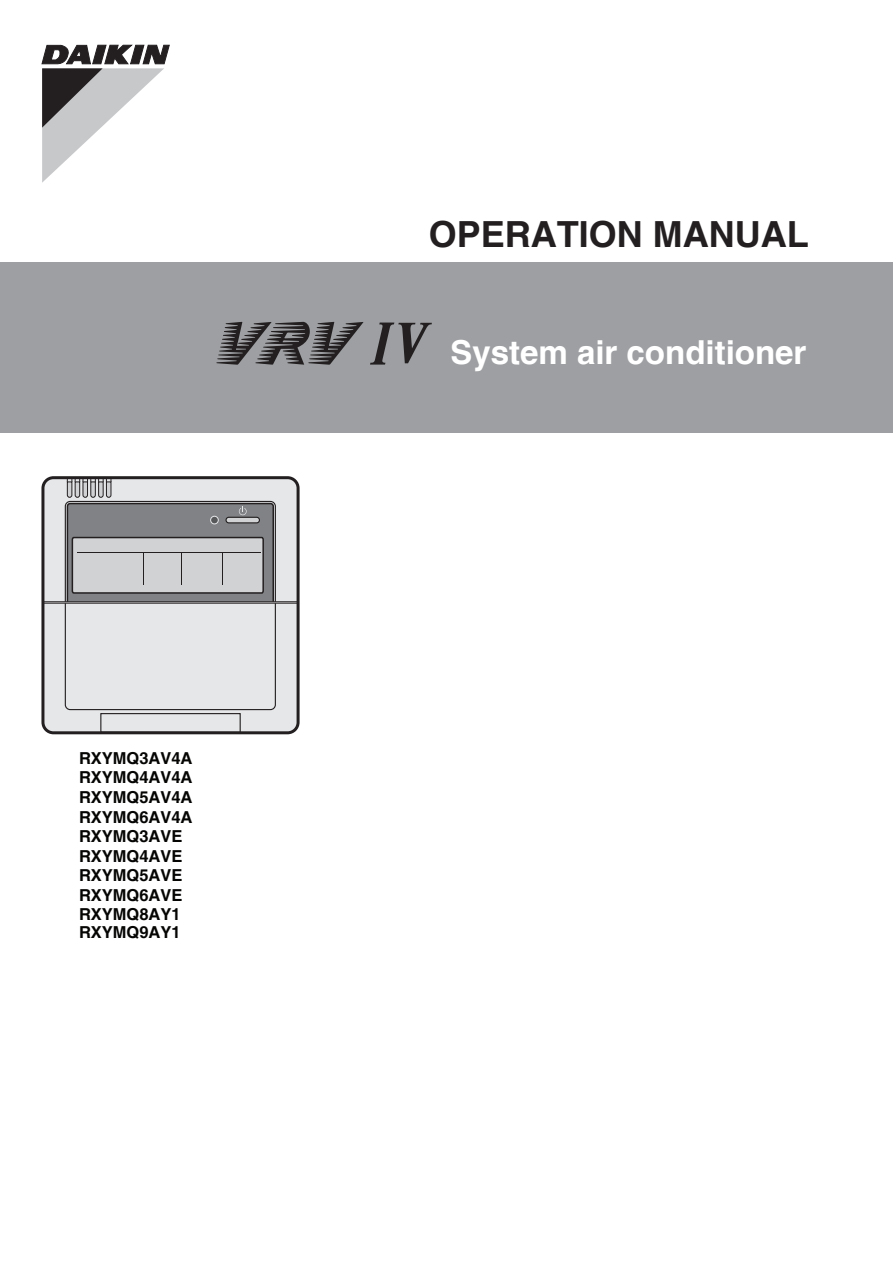
<style>
.page{position:relative;width:893px;height:1263px;background:#fff}
.page>*{position:absolute;margin:0;border:0;box-sizing:border-box;transform-origin:0 0}
.t1{font:700 36px "Helvetica";color:#231f20}
.t2{font:700 33px "Helvetica";color:#fff}
.t3{font:700 16.5px/19.8px "Helvetica";color:#050504}
</style>
<div class="page">
<svg style="left:42px;top:45px;width:127px;height:138px"></svg>
<div style="left:0;top:262px;width:893px;height:171px;background:#9d9fa2"></div>
<svg style="left:216px;top:322px;width:148px;height:43px"></svg>
<div style="left:43px;top:478px;width:255px;height:255px;background:#e6e7e9;border-radius:10px"></div>
<div style="left:41px;top:476px;width:259px;height:258px;border:3px solid #231f20;border-radius:10px"></div>
<hr style="left:43px;top:601px;width:255px;height:1px;background:#231f20">
<svg style="left:66px;top:478px;width:209px;height:20px"></svg>
<svg style="left:64px;top:500px;width:212px;height:233px"></svg>
<hr style="left:222px;top:553px;width:1px;height:31px;background:#231f20">
<hr style="left:42px;top:603px;width:255px;height:1px;background:#231f20">
<svg style="left:370px;top:322px;width:62px;height:43px"></svg>
<p class="t3" style="left:79px;top:749px;width:115px;text-align:justify">RXYMQ3AV4A RXYMQ4AV4A RXYMQ5AV4A</p>
<p class="t3" style="left:79px;top:808px;width:115px">RXYMQ6AV4A<br>RXYMQ3AVE</p>
<p class="t3" style="left:79px;top:847px;width:105px">RXYMQ4AVE<br>RXYMQ5AVE</p>
<p class="t3" style="left:79px;top:886px;width:105px">RXYMQ6AVE<br>RXYMQ8AY1</p>
<p class="t3" style="left:79px;top:923px;width:103px">RXYMQ9AY1</p>
<h1 class="t1" style="left:429px;top:213px;width:381px">OPERATION MANUAL</h1>
<h2 class="t2" style="left:450px;top:332px;width:358px">System air conditioner</h2>
</div>
